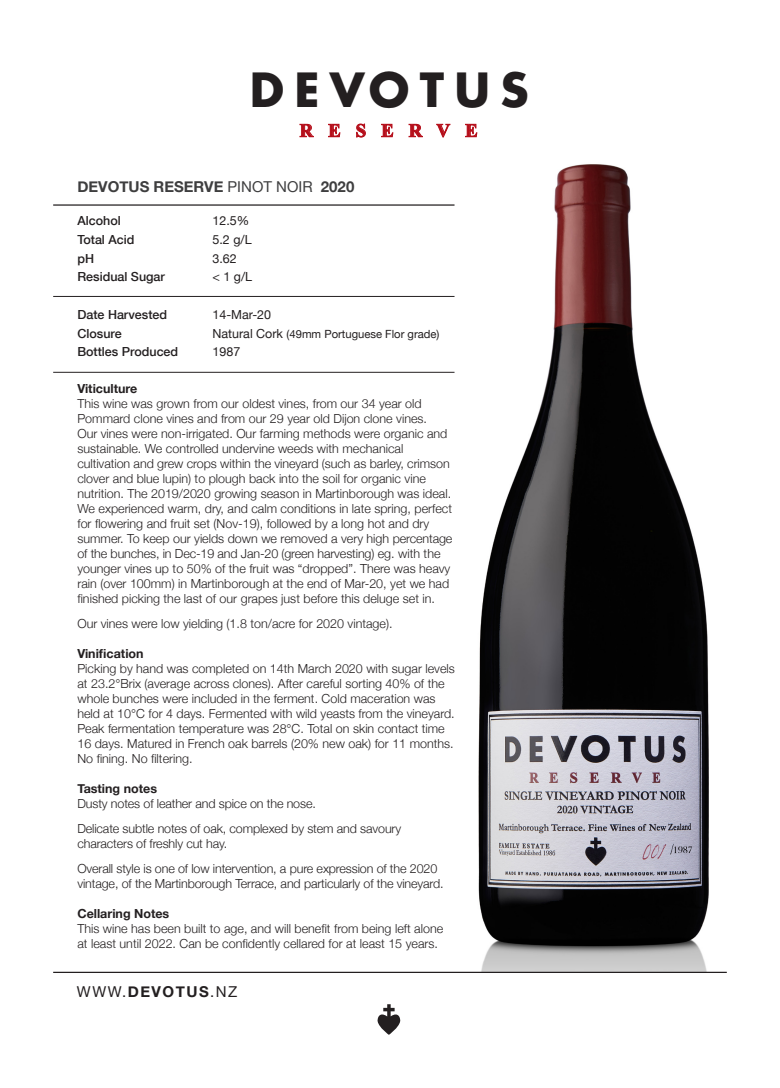
<style>
.page{position:relative;width:780px;height:1088px;background:#fff}
.page>*{position:absolute;margin:0;border:0;box-sizing:border-box;transform-origin:0 0}
.t1{font:700 45.88px "Futura";color:#231f20}
.t2{font:700 18.75px "Times New Roman";letter-spacing:.8em;color:#b50e1a}
.t3{font:700 15px "Helvetica Neue";color:#3e3e3f}
.t4{font:15px "Helvetica Neue";color:#231f20}
.t5{font:300 12.5px/15px "Helvetica Neue";color:#231f20}
.t6{font:500 12.5px "Helvetica Neue";color:#231f20}
.t7{font:12.5px "Helvetica Neue";color:#231f20}
.t8{font:700 12.5px "Helvetica Neue";color:#231f20}
.t9{font:11.25px "Helvetica Neue";color:#231f20}
.s1{font-weight:400}
.s2{font-size:12.5px}
.s3{font-weight:700}
</style>
<div class="page">
<img style="left:463px;top:164px;width:247px;height:808px">
<hr style="left:53px;top:296px;width:401px;height:1px;background:#231f20">
<hr style="left:53px;top:372px;width:401px;height:1px;background:#231f20">
<svg style="left:299px;top:124px;width:15px;height:13px"></svg>
<svg style="left:328px;top:124px;width:12px;height:13px"></svg>
<svg style="left:356px;top:123px;width:10px;height:15px"></svg>
<svg style="left:381px;top:124px;width:12px;height:13px"></svg>
<svg style="left:408px;top:124px;width:15px;height:13px"></svg>
<svg style="left:436px;top:124px;width:14px;height:14px"></svg>
<svg style="left:465px;top:124px;width:12px;height:13px"></svg>
<hr style="left:53px;top:204px;width:401px;height:2px;background:#231f20">
<svg style="left:377px;top:1004px;width:24px;height:31px"></svg>
<hr style="left:53px;top:972px;width:673px;height:1px;background:#231f20">
<p class="t1" style="left:250px;top:59px;width:280px">D E V O T U S</p>
<p class="t2" style="left:299px;top:117px;width:179px">RESERVE</p>
<p class="t3" style="left:77px;top:173px;width:278px">DEVOTUS RESERVE <span class="s1">PINOT NOIR</span> 2020</p>
<p class="t6" style="left:77px;top:211px;width:45px">Alcohol</p>
<p class="t7" style="left:212px;top:210px;width:38px">12.5%</p>
<p class="t6" style="left:77px;top:229px;width:58px">Total Acid</p>
<p class="t7" style="left:212px;top:229px;width:41px">5.2 g/L</p>
<p class="t6" style="left:77px;top:248px;width:18px">pH</p>
<p class="t7" style="left:212px;top:247px;width:26px">3.62</p>
<p class="t6" style="left:77px;top:267px;width:89px">Residual Sugar</p>
<p class="t7" style="left:212px;top:266px;width:41px">&lt; 1 g/L</p>
<p class="t6" style="left:77px;top:304px;width:91px">Date Harvested</p>
<p class="t7" style="left:212px;top:304px;width:60px">14-Mar-20</p>
<p class="t6" style="left:77px;top:323px;width:46px">Closure</p>
<p class="t9" style="left:212px;top:324px;width:228px"><span class="s2">Natural Cork</span> (49mm Portuguese Flor grade)</p>
<p class="t6" style="left:77px;top:342px;width:102px">Bottles Produced</p>
<p class="t7" style="left:212px;top:341px;width:29px">1987</p>
<p class="t5" style="left:77px;top:380px;width:376px"><span class="s3">Viticulture<br></span>This wine was grown from our oldest vines, from our 34 year old Pommard clone vines and from our 29 year old Dijon clone vines.<br>Our vines were non-irrigated. Our farming methods were organic and sustainable. We controlled undervine weeds with mechanical cultivation and grew crops within the vineyard (such as barley, crimson clover and blue lupin) to plough back into the soil for organic vine nutrition. The 2019/2020 growing season in Martinborough was ideal.<br>We experienced warm, dry, and calm conditions in late spring, perfect for flowering and fruit set (Nov-19), followed by a long hot and dry summer. To keep our yields down we removed a very high percentage of the bunches, in Dec-19 and Jan-20 (green harvesting) eg. with the younger vines up to 50% of the fruit was “dropped”. There was heavy rain (over 100mm) in Martinborough at the end of Mar-20, yet we had finished picking the last of our grapes just before this deluge set in.</p>
<p class="t5" style="left:77px;top:615px;width:316px">Our vines were low yielding (1.8 ton/acre for 2020 vintage).</p>
<p class="t5" style="left:77px;top:645px;width:379px"><span class="s3">Vinification<br></span>Picking by hand was completed on 14th March 2020 with sugar levels at 23.2°Brix (average across clones). After careful sorting 40% of the whole bunches were included in the ferment. Cold maceration was held at 10°C for 4 days. Fermented with wild yeasts from the vineyard.<br>Peak fermentation temperature was 28°C. Total on skin contact time 16 days. Matured in French oak barrels (20% new oak) for 11 months.<br>No fining. No filtering.</p>
<p class="t8" style="left:77px;top:777px;width:81px">Tasting notes</p>
<p class="t5" style="left:77px;top:795px;width:240px">Dusty notes of leather and spice on the nose.</p>
<p class="t5" style="left:77px;top:820px;width:325px">Delicate subtle notes of oak, complexed by stem and savoury characters of freshly cut hay.</p>
<p class="t5" style="left:77px;top:860px;width:368px">Overall style is one of low intervention, a pure expression of the 2020 vintage, of the Martinborough Terrace, and particularly of the vineyard.</p>
<p class="t8" style="left:77px;top:902px;width:93px">Cellaring Notes</p>
<p class="t5" style="left:77px;top:920px;width:367px">This wine has been built to age, and will benefit from being left alone at least until 2022. Can be confidently cellared for at least 15 years.</p>
<p class="t4" style="left:77px;top:979px;width:162px">WWW.<span class="s3">DEVOTUS</span>.NZ</p>
</div>
